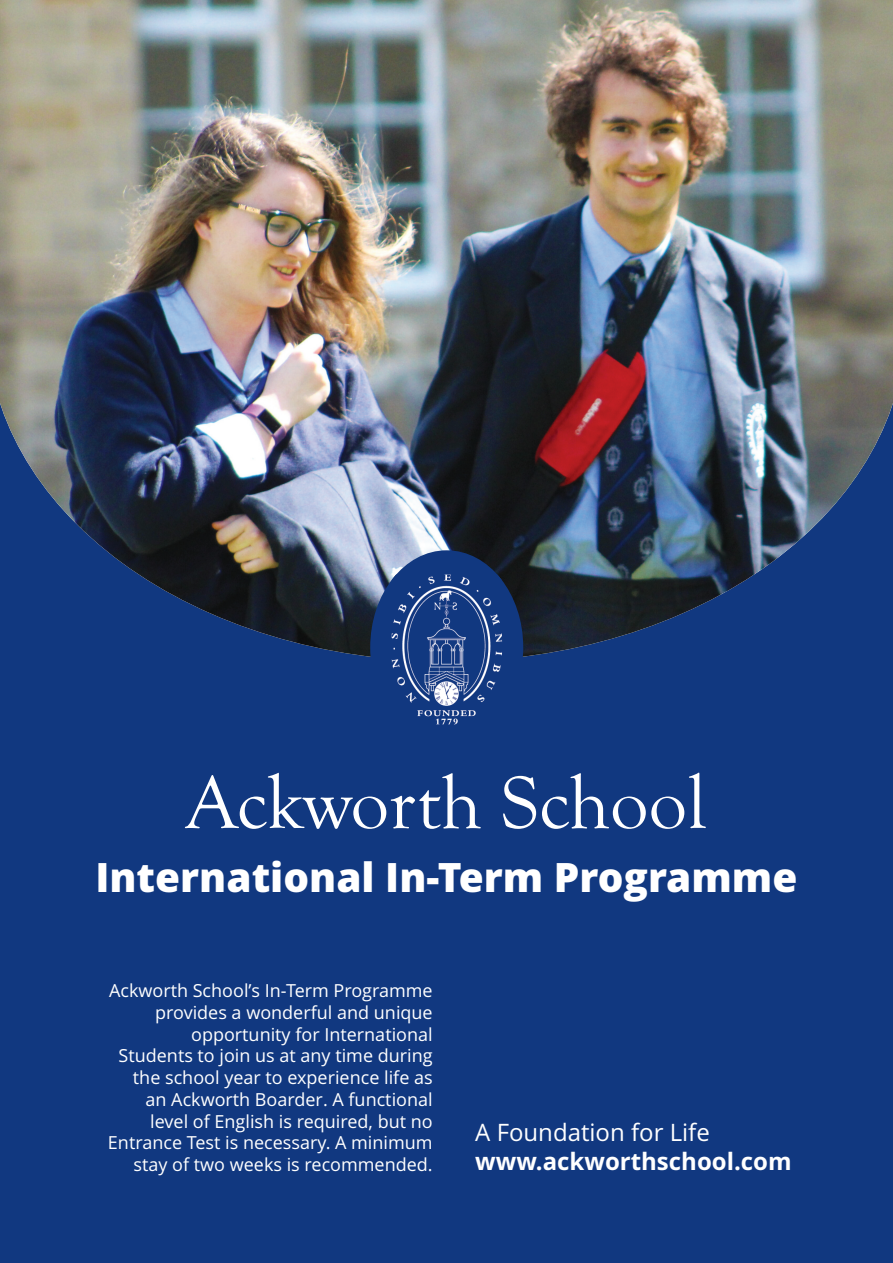
<style>
.page{position:relative;width:893px;height:1263px;background:#fff}
.page>*{position:absolute;margin:0;border:0;box-sizing:border-box;transform-origin:0 0}
.t1{font:76.5px "Goudy Old Style T";color:#fff}
.t2{font:800 40.5px "Open Sans";color:#fff}
.t3{font:700 24px "Open Sans";color:#fff}
.t4{font:24px "Open Sans";color:#fff}
.t5{font:18px/21.8px "Open Sans";color:#fff;text-align:right}
</style>
<div class="page">
<div style="left:0;top:321px;width:893px;height:942px;background:#113880"></div>
<img style="left:0;top:0;width:893px;height:324px">
<img style="left:0;top:324px;width:893px;height:333px">
<div style="left:370px;top:550px;width:153px;height:194px;background:#113880;border-radius:50%"></div>
<img style="left:392px;top:575px;width:110px;height:149px">
<h1 class="t1" style="left:186px;top:757px;width:522px">Ackworth School</h1>
<h2 class="t2" style="left:95px;top:855px;width:704px">International In-Term Programme</h2>
<p class="t5" style="left:108px;top:980px;width:326px">Ackworth School’s In-Term Programme provides a wonderful and unique opportunity for International<br>Students to join us at any time during the school year to experience life as an Ackworth Boarder. A functional level of English is required, but no Entrance Test is necessary. A minimum stay of two weeks is recommended.</p>
<h3 class="t4" style="left:475px;top:1119px;width:236px">A Foundation for Life</h3>
<h3 class="t3" style="left:475px;top:1148px;width:318px">www.ackworthschool.com</h3>
</div>
